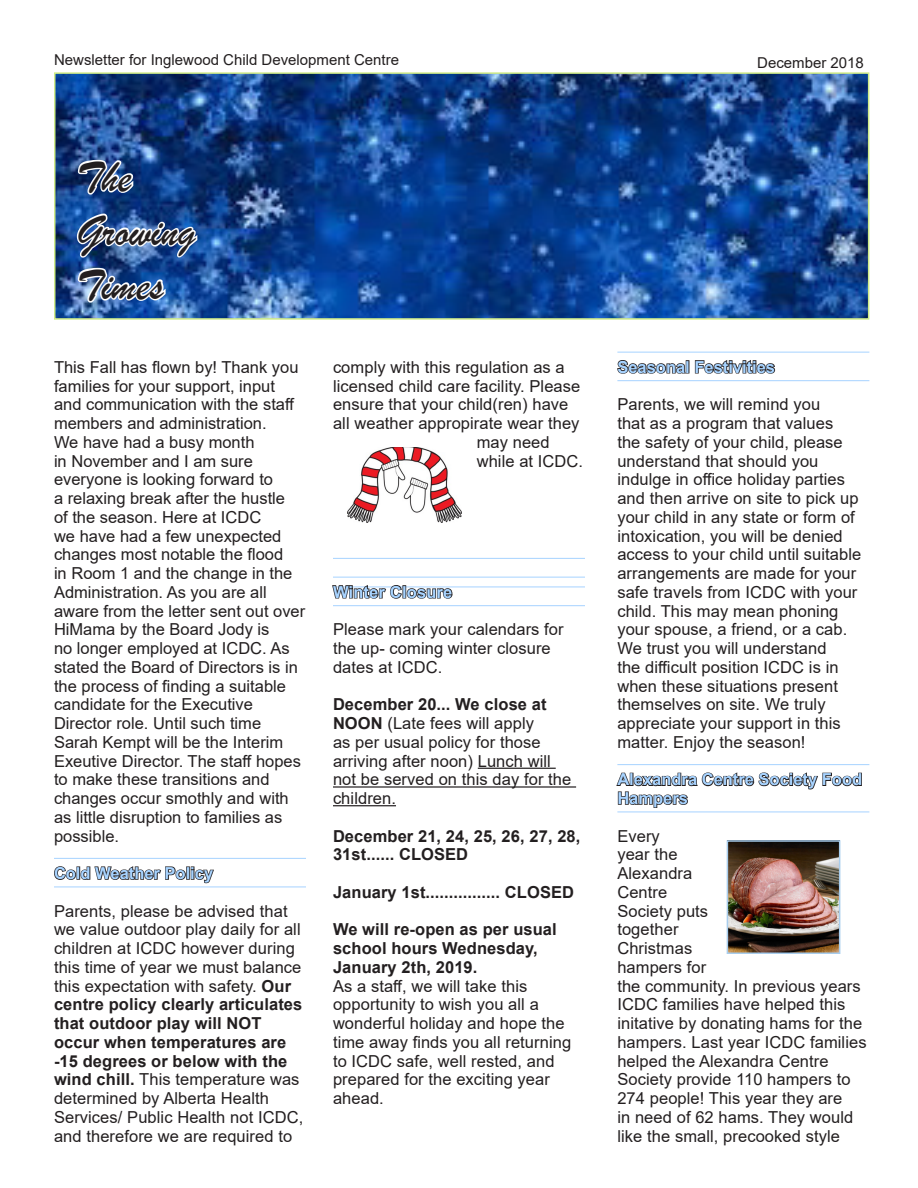
<style>
.page{position:relative;width:918px;height:1188px;background:#fff}
.page>*{position:absolute;margin:0;border:0;box-sizing:border-box;transform-origin:0 0}
.t1{font:45px "Brush Script";color:#231f20}
.t2{font:16.5px/18.8px "Arial";letter-spacing:.005em;color:#231f20}
.t3{font:700 16.5px/18.8px "Arial";letter-spacing:.005em;color:#231f20}
.t4{font:700 16.5px/18.8px "Arial";color:#a7d3ff}
.t5{font:15px "Arial";color:#231f20}
.s1{font-weight:700}
</style>
<div class="page">
<img style="left:57px;top:75px;width:809px;height:242px">
<div style="left:54px;top:72px;width:815px;height:248px;border:2px solid #cfeb87"></div>
<hr style="left:54px;top:858px;width:252px;height:1px;background:#a7d3ff">
<hr style="left:54px;top:887px;width:252px;height:1px;background:#a7d3ff">
<svg style="left:54px;top:866px;width:160px;height:18px"></svg>
<hr style="left:333px;top:558px;width:252px;height:1px;background:#a7d3ff">
<hr style="left:333px;top:587px;width:252px;height:1px;background:#a7d3ff">
<hr style="left:333px;top:577px;width:252px;height:1px;background:#a7d3ff">
<hr style="left:333px;top:605px;width:252px;height:1px;background:#a7d3ff">
<hr style="left:478px;top:768px;width:78px;height:1px;background:#231f20">
<hr style="left:333px;top:786px;width:243px;height:2px;background:#231f20">
<hr style="left:333px;top:805px;width:63px;height:1px;background:#231f20">
<svg style="left:332px;top:585px;width:122px;height:14px"></svg>
<hr style="left:617px;top:352px;width:252px;height:1px;background:#a7d3ff">
<hr style="left:617px;top:380px;width:252px;height:1px;background:#a7d3ff">
<hr style="left:617px;top:764px;width:252px;height:1px;background:#a7d3ff">
<hr style="left:617px;top:812px;width:252px;height:1px;background:#a7d3ff">
<svg style="left:617px;top:360px;width:69px;height:14px"></svg>
<div style="left:686px;top:360px;width:3px;height:14px;border:2px solid #231f20"></div>
<svg style="left:694px;top:360px;width:82px;height:14px"></svg>
<svg style="left:616px;top:772px;width:246px;height:36px"></svg>
<svg style="left:76px;top:158px;width:59px;height:39px"></svg>
<img style="left:75px;top:211px;width:125px;height:49px">
<img style="left:76px;top:266px;width:91px;height:54px">
<img style="left:348px;top:447px;width:114px;height:75px">
<img style="left:730px;top:843px;width:107px;height:108px">
<div style="left:727px;top:840px;width:113px;height:114px;border:2px solid #a8cded"></div>
<p class="t5" style="left:54px;top:49px;width:347px">Newsletter for Inglewood Child Development Centre</p>
<p class="t5" style="left:757px;top:53px;width:108px">December 2018</p>
<p class="t1" style="left:77px;top:150px;width:56px">The</p>
<p class="t1" style="left:77px;top:204px;width:120px">Growing</p>
<p class="t1" style="left:77px;top:258px;width:88px">Times</p>
<p class="t2" style="left:54px;top:357px;width:253px">This Fall has flown by! Thank you families for your support, input and communication with the staff members and administration.<br>We have had a busy month<br>in November and I am sure everyone is looking forward to<br>a relaxing break after the hustle<br>of the season. Here at ICDC<br>we have had a few unexpected changes most notable the flood<br>in Room 1 and the change in the<br>Administration. As you are all aware from the letter sent out over<br>HiMama by the Board Jody is<br>no longer employed at ICDC. As stated the Board of Directors is in the process of finding a suitable candidate for the Executive<br>Director role. Until such time<br>Sarah Kempt will be the Interim<br>Exeutive Director. The staff hopes to make these transitions and changes occur smothly and with as little disruption to families as possible.</p>
<p class="t4" style="left:54px;top:864px;width:161px">Cold Weather Policy</p>
<p class="t2" style="left:54px;top:901px;width:251px">Parents, please be advised that we value outdoor play daily for all children at ICDC however during this time of year we must balance this expectation with safety. <span class="s1">Our centre policy clearly articulates that outdoor play will NOT occur when temperatures are -15 degrees or below with the wind chill.</span> This temperature was determined by Alberta Health<br>Services/ Public Health not ICDC, and therefore we are required to</p>
<p class="t2" style="left:333px;top:357px;width:233px">comply with this regulation as a</p>
<p class="t2" style="left:333px;top:376px;width:249px">licensed child care facility. Please</p>
<p class="t2" style="left:333px;top:395px;width:237px">ensure that your child(ren) have</p>
<p class="t2" style="left:333px;top:414px;width:248px">all weather appropirate wear they</p>
<p class="t2" style="left:477px;top:432px;width:75px">may need</p>
<p class="t2" style="left:477px;top:451px;width:108px">while at ICDC.</p>
<p class="t4" style="left:333px;top:583px;width:121px">Winter Closure</p>
<p class="t2" style="left:333px;top:620px;width:232px">Please mark your calendars for the up- coming winter closure dates at ICDC.</p>
<p class="t2" style="left:333px;top:695px;width:240px"><span class="s1">December 20... We close at<br>NOON</span> (Late fees will apply<br>as per usual policy for those arriving after noon) Lunch will not be served on this day for the children.</p>
<p class="t3" style="left:333px;top:827px;width:249px">December 21, 24, 25, 26, 27, 28,<br>31st...... CLOSED</p>
<p class="t3" style="left:333px;top:883px;width:243px">January 1st................ CLOSED</p>
<p class="t3" style="left:333px;top:920px;width:225px">We will re-open as per usual school hours Wednesday,<br>January 2th, 2019.</p>
<p class="t2" style="left:333px;top:976px;width:240px">As a staff, we will take this opportunity to wish you all a wonderful holiday and hope the time away finds you all returning to ICDC safe, well rested, and prepared for the exciting year ahead.</p>
<p class="t4" style="left:617px;top:358px;width:159px">Seasonal Festivities</p>
<p class="t2" style="left:617px;top:395px;width:245px">Parents, we will remind you<br>that as a program that values<br>the safety of your child, please understand that should you indulge in office holiday parties and then arrive on site to pick up your child in any state or form of intoxication, you will be denied access to your child until suitable arrangements are made for your safe travels from ICDC with your child. This may mean phoning your spouse, a friend, or a cab.<br>We trust you will understand<br>the difficult position ICDC is in when these situations present themselves on site. We truly appreciate your support in this matter. Enjoy the season!</p>
<p class="t4" style="left:617px;top:770px;width:246px">Alexandra Centre Society Food<br>Hampers</p>
<p class="t2" style="left:617px;top:826px;width:251px">Every<br>year the<br>Alexandra<br>Centre<br>Society puts<br>together<br>Christmas<br>hampers for<br>the community. In previous years<br>ICDC families have helped this initative by donating hams for the hampers. Last year ICDC families helped the Alexandra Centre<br>Society provide 110 hampers to<br>274 people! This year they are<br>in need of 62 hams. They would like the small, precooked style</p>
</div>
